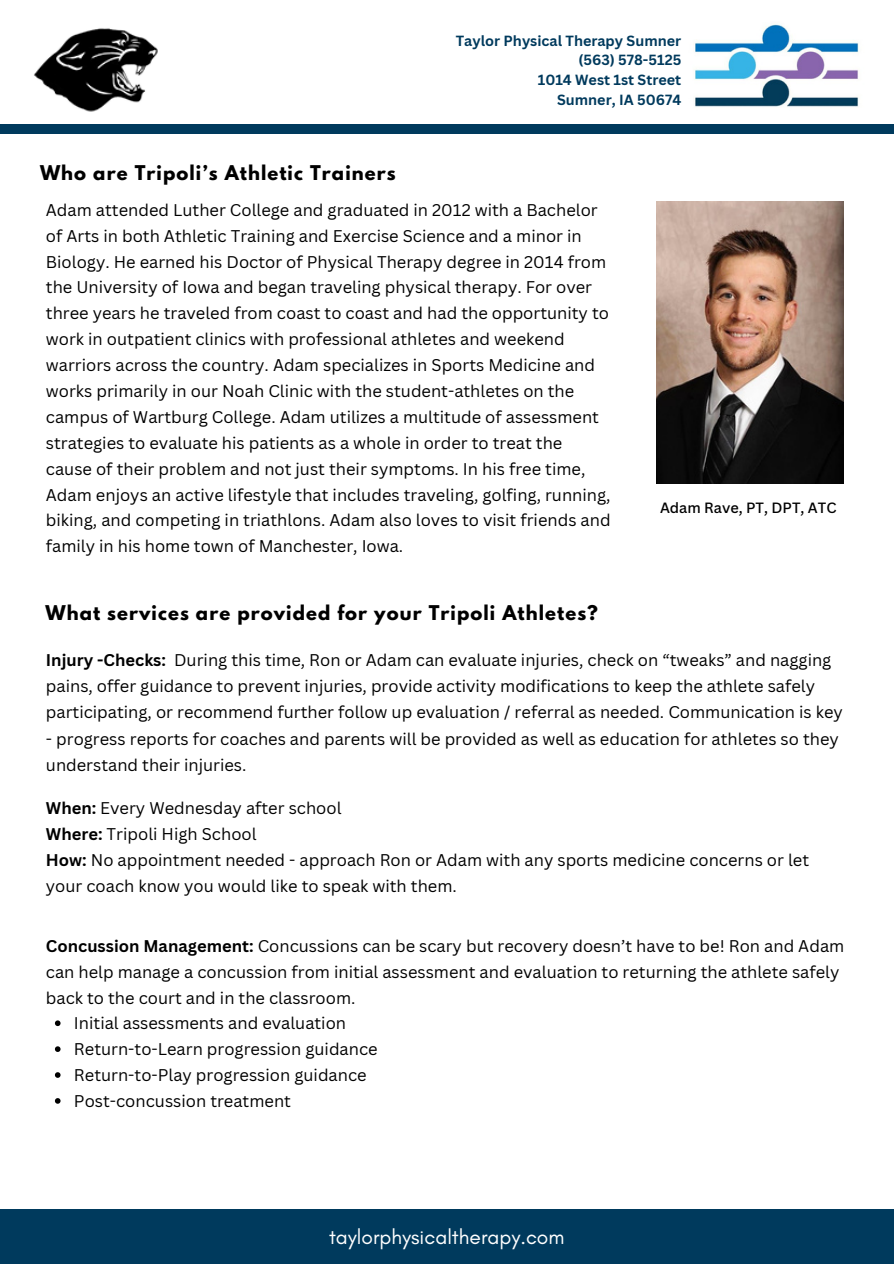
<style>
.page{position:relative;width:894px;height:1264px;background:#fff}
.page>*{position:absolute;margin:0;border:0;box-sizing:border-box;transform-origin:0 0}
.t1{font:21px "Glacial Indifference";color:#fff}
.t2{font:700 18px "League Spartan";letter-spacing:.06em;color:#000}
.t3{font:16.5px/25.8px "Canva Sans";color:#000}
.t4{font:500 14.55px "Canva Sans";color:#000}
.t5{font:700 14.4px "Canva Sans";color:#003a5d}
.s1{font-weight:700}
</style>
<div class="page">
<img style="left:695px;top:23px;width:164px;height:84px">
<div style="left:0;top:125px;width:893px;height:9px;background:#003a5d"></div>
<div style="left:0;top:1209px;width:893px;height:54px;background:#003a5d"></div>
<img style="left:656px;top:201px;width:187px;height:282px">
<svg style="left:55px;top:1020px;width:6px;height:6px"></svg>
<svg style="left:55px;top:1046px;width:6px;height:5px"></svg>
<svg style="left:55px;top:1072px;width:6px;height:5px"></svg>
<svg style="left:55px;top:1098px;width:6px;height:5px"></svg>
<img style="left:34px;top:28px;width:124px;height:84px">
<p class="t5" style="left:455px;top:30px;width:227px">Taylor Physical Therapy Sumner</p>
<p class="t5" style="left:578px;top:50px;width:104px">(563) 578-5125</p>
<p class="t5" style="left:537px;top:70px;width:145px">1014 West 1st Street</p>
<h1 class="t5" style="left:557px;top:89px;width:126px">Sumner, IA 50674</h1>
<p class="t2" style="left:40px;top:163px;width:357px">Who are Tripoli’s Athletic Trainers</p>
<p class="t3" style="left:46px;top:196px;width:566px">Adam attended Luther College and graduated in 2012 with a Bachelor of Arts in both Athletic Training and Exercise Science and a minor in Biology. He earned his Doctor of Physical Therapy degree in 2014 from the University of Iowa and began traveling physical therapy. For over three years he traveled from coast to coast and had the opportunity to work in outpatient clinics with professional athletes and weekend warriors across the country. Adam specializes in Sports Medicine and works primarily in our Noah Clinic with the student-athletes on the campus of Wartburg College. Adam utilizes a multitude of assessment strategies to evaluate his patients as a whole in order to treat the cause of their problem and not just their symptoms. In his free time, Adam enjoys an active lifestyle that includes traveling, golfing, running, biking, and competing in triathlons. Adam also loves to visit friends and family in his home town of Manchester, Iowa.</p>
<h3 class="t2" style="left:45px;top:604px;width:554px">What services are provided for your Tripoli Athletes?</h3>
<p class="t4" style="left:659px;top:497px;width:178px">Adam Rave, PT, DPT, ATC</p>
<p class="t3" style="left:46px;top:646px;width:798px;line-height:26.2px"><span class="s1">Injury -Checks:</span> During this time, Ron or Adam can evaluate injuries, check on “tweaks” and nagging pains, offer guidance to prevent injuries, provide activity modifications to keep the athlete safely participating, or recommend further follow up evaluation / referral as needed. Communication is key</p>
<p class="t3" style="left:46px;top:725px;width:794px;line-height:26.2px">- progress reports for coaches and parents will be provided as well as education for athletes so they understand their injuries.</p>
<p class="t3" style="left:46px;top:794px;width:764px;line-height:26.2px"><span class="s1">When:</span> Every Wednesday after school<br><span class="s1">Where:</span> Tripoli High School<br><span class="s1">How:</span> No appointment needed - approach Ron or Adam with any sports medicine concerns or let your coach know you would like to speak with them.</p>
<p class="t3" style="left:46px;top:932px;width:799px"><span class="s1">Concussion Management:</span> Concussions can be scary but recovery doesn’t have to be! Ron and Adam can help manage a concussion from initial assessment and evaluation to returning the athlete safely back to the court and in the classroom.</p>
<p class="t3" style="left:74px;top:1010px;width:273px">Initial assessments and evaluation</p>
<h3 class="t3" style="left:74px;top:1036px;width:305px">Return-to-Learn progression guidance</h3>
<h3 class="t3" style="left:74px;top:1061px;width:294px">Return-to-Play progression guidance</h3>
<h3 class="t3" style="left:74px;top:1087px;width:218px">Post-concussion treatment</h3>
<p class="t1" style="left:329px;top:1224px;width:237px">taylorphysicaltherapy.com</p>
</div>
